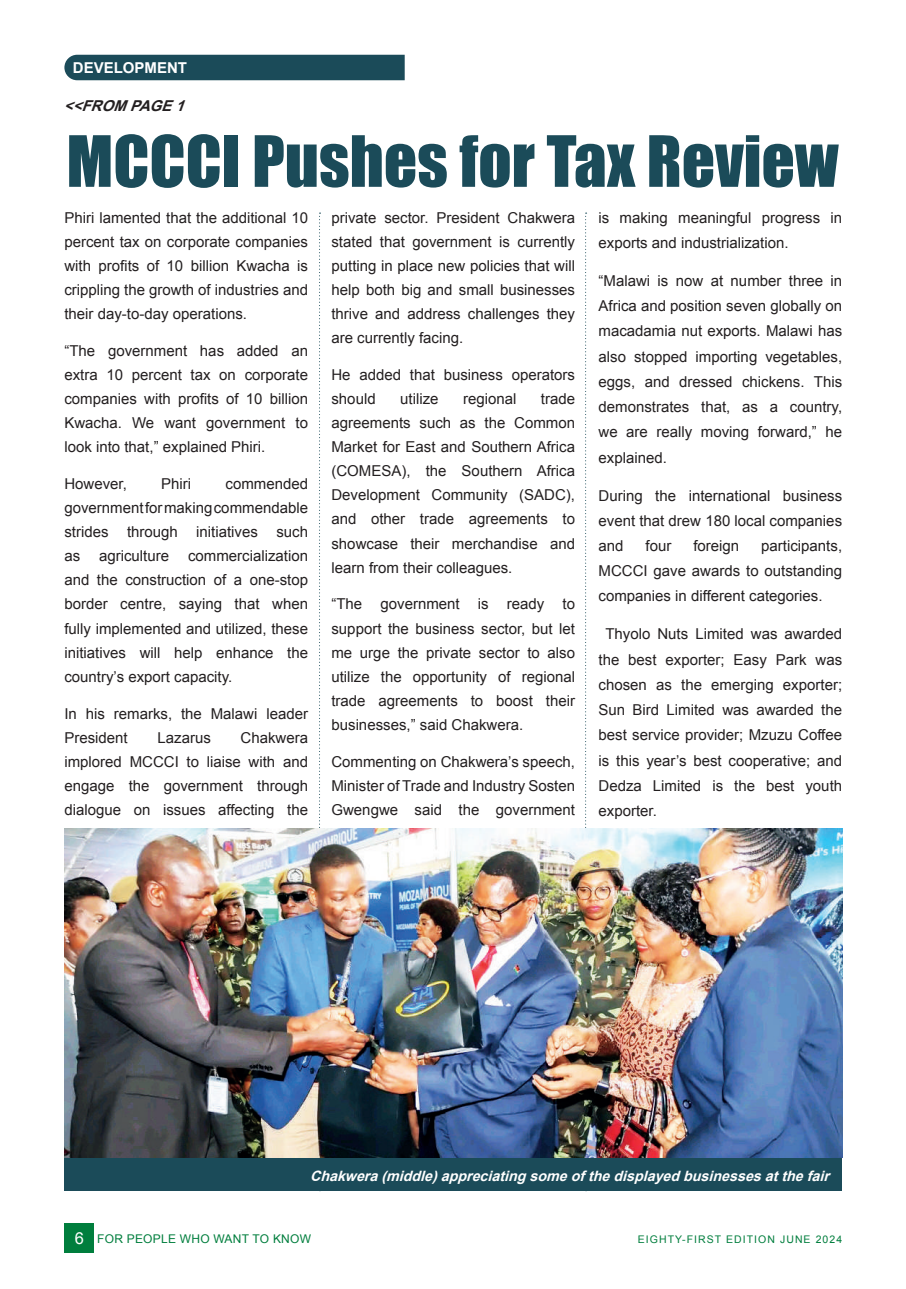
<style>
.page{position:relative;width:906px;height:1289px;background:#fff}
.page>*{position:absolute;margin:0;border:0;box-sizing:border-box;transform-origin:0 0}
.t1{font:65.25px "Impact";color:#1b4b59}
.t2{font:15px/24px "Arial";color:#231f20;text-align:justify}
.t3{font:700 15px "Arial";color:#fff}
.t4{font:italic 700 15px "Arial";color:#231f20}
.t5{font:italic 700 14.25px "Arial";color:#fff}
.t6{font:12px "Arial";letter-spacing:.02em;color:#007e3d}
.t7{font:10.5px "Arial";letter-spacing:.1em;color:#007e3d}
.s1{font-size:16.5px;color:#fff}
</style>
<div class="page">
<div style="left:64px;top:1223px;width:30px;height:29px;background:#007e3d"></div>
<svg style="left:585px;top:213px;width:1px;height:615px"></svg>
<svg style="left:319px;top:213px;width:1px;height:615px"></svg>
<div style="left:64px;top:55px;width:341px;height:25px;background:#1b4b59"></div>
<div style="left:64px;top:1157px;width:778px;height:34px;background:#1b4b59"></div>
<img style="left:64px;top:828px;width:778px;height:329px">
<p class="t3" style="left:73px;top:58px;width:116px">DEVELOPMENT</p>
<p class="t4" style="left:64px;top:96px;width:129px">&lt;&lt;FROMPAGE1</p>
<h1 class="t1" style="left:66px;top:111px;width:773px">MCCCI Pushes for Tax Review</h1>
<p class="t2" style="left:64px;top:206px;width:245px">Phiri lamented that the additional 10 percent tax on corporate companies with profits of 10 billion Kwacha is crippling the growth of industries and their day-to-day operations.</p>
<p class="t2" style="left:64px;top:339px;width:245px">“The government has added an extra 10 percent tax on corporate companies with profits of 10 billion Kwacha. We want government to look into that,” explained Phiri.</p>
<p class="t2" style="left:64px;top:472px;width:64px">However,</p>
<p class="t2" style="left:161px;top:472px;width:31px">Phiri</p>
<p class="t2" style="left:64px;top:472px;width:245px;text-indent:161px">commended government for making commendable strides through initiatives such as</p>
<p class="t2" style="left:64px;top:544px;width:245px;text-indent:124px">commercialization and the construction of a one-stop border centre, saying that when fully implemented and utilized, these initiatives will help enhance the country’s export capacity.</p>
<p class="t2" style="left:64px;top:701px;width:245px">In his remarks, the Malawi leader<br>President</p>
<p class="t2" style="left:99px;top:544px;width:72px">agriculture</p>
<p class="t2" style="left:64px;top:725px;width:245px;text-indent:176px">Chakwera implored MCCCI to liaise with and engage the government through dialogue on issues affecting the</p>
<p class="t2" style="left:157px;top:725px;width:55px">Lazarus</p>
<p class="t2" style="left:331px;top:206px;width:245px">private sector. President Chakwera stated that government is currently putting in place new policies that will help both big and small businesses thrive and address challenges they are currently facing.</p>
<p class="t2" style="left:331px;top:363px;width:245px">He added that business operators should</p>
<p class="t2" style="left:331px;top:387px;width:245px;text-indent:209px">trade agreements such as the Common Market for East and Southern Africa (COMESA), the Southern Africa Development Community (SADC), and other trade agreements to showcase their merchandise and learn from their colleagues.</p>
<p class="t2" style="left:331px;top:592px;width:245px">“The government is ready to support the business sector, but let me urge the private sector to also utilize the opportunity of regional trade agreements to boost their businesses,” said Chakwera.</p>
<p class="t2" style="left:331px;top:749px;width:245px">Commenting on Chakwera’s speech, Minister of Trade and Industry Sosten Gwengwe said the government</p>
<p class="t2" style="left:400px;top:387px;width:40px">utilize</p>
<p class="t2" style="left:463px;top:387px;width:55px">regional</p>
<p class="t2" style="left:598px;top:205px;width:245px;line-height:25.2px">is making meaningful progress in exports and industrialization.</p>
<p class="t2" style="left:598px;top:268px;width:245px;line-height:25.2px">“Malawi is now at number three in Africa and position seven globally on macadamia nut exports. Malawi has also stopped importing vegetables, eggs, and dressed chickens. This demonstrates that, as a country, we are really moving forward,” he explained.</p>
<p class="t2" style="left:598px;top:483px;width:245px;line-height:25.2px">During the international business event that drew 180 local companies and</p>
<p class="t2" style="left:645px;top:534px;width:27px">four</p>
<p class="t2" style="left:693px;top:534px;width:47px">foreign</p>
<p class="t2" style="left:598px;top:533px;width:245px;line-height:25.2px;text-indent:163px">participants, MCCCI gave awards to outstanding companies in different categories.</p>
<p class="t2" style="left:598px;top:621px;width:245px;line-height:25.2px;text-indent:7px">Thyolo Nuts Limited was awarded the best exporter; Easy Park was chosen as the emerging exporter; Sun Bird Limited was awarded the best service provider; Mzuzu Coffee is this year’s best cooperative; and Dedza Limited is the best youth exporter.</p>
<p class="t5" style="left:310px;top:1167px;width:525px">Chakwera(middle)appreciatingsomeofthedisplayedbusinessesatthefair</p>
<p class="t6" style="left:75px;top:1230px;width:238px"><span class="s1">6</span> FOR PEOPLE WHO WANT TO KNOW</p>
<p class="t7" style="left:638px;top:1232px;width:206px">EIGHTY-FIRST EDITION JUNE 2024</p>
</div>
